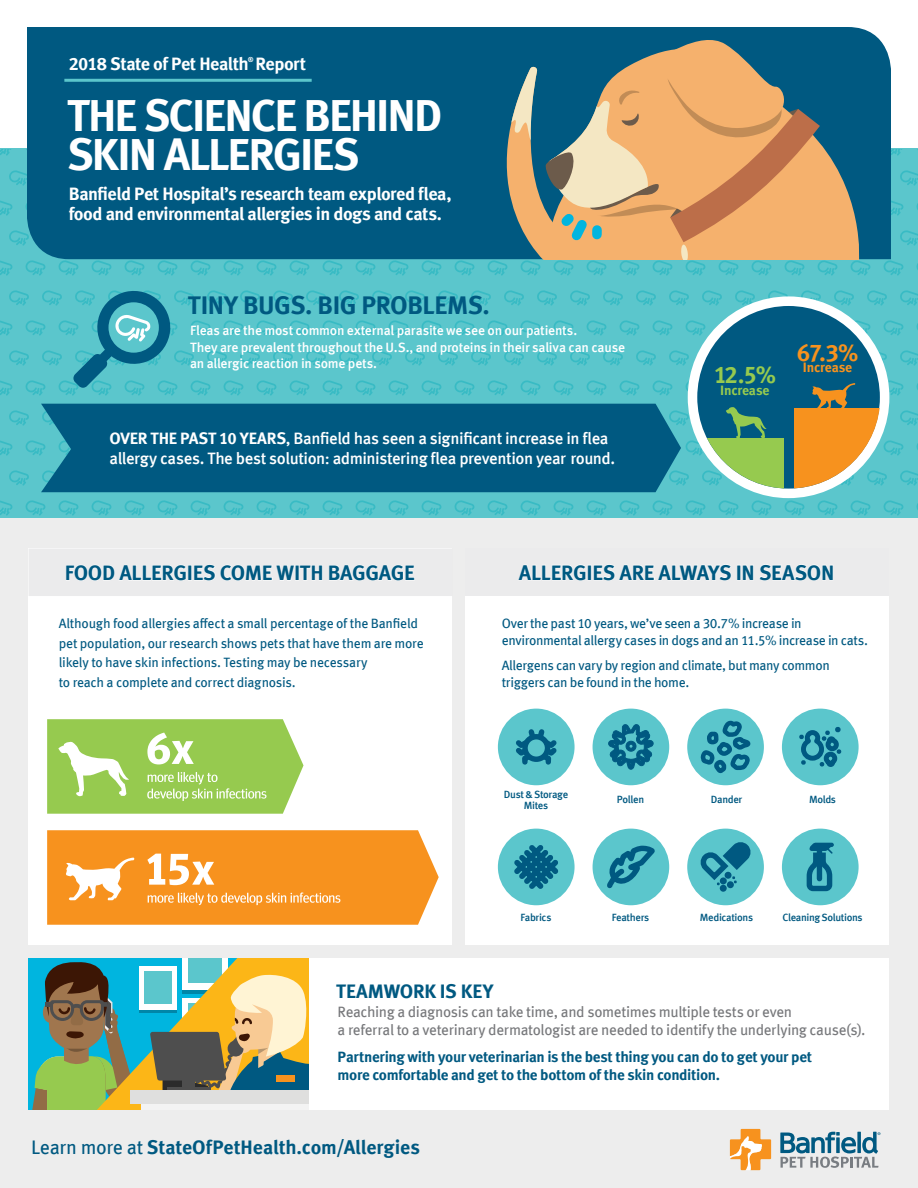
<style>
.page{position:relative;width:918px;height:1188px;background:#fff}
.page>*{position:absolute;margin:0;border:0;box-sizing:border-box;transform-origin:0 0}
.t1{font:700 45px/39.2px "Meta Offc";letter-spacing:-.045em;color:#fff}
.t2{font:700 25.65px "Meta Offc";letter-spacing:-.015em;color:#005981}
.t3{font:700 23.85px "Meta Offc";color:#96ca4f}
.t4{font:700 23.85px "Meta Offc";color:#f7921e}
.t5{font:700 21px "Meta Offc";letter-spacing:-.015em;color:#005981}
.t6{font:700 19.65px "Meta Offc";letter-spacing:-.005em;color:#005981}
.t7{font:700 18px/20.2px "Meta Offc";letter-spacing:-.03em;color:#fff}
.t8{font:500 16.5px/20.2px "Meta Offc";letter-spacing:-.025em;color:#fff}
.t9{font:15px/18px "Meta Offc";letter-spacing:-.025em;color:#77787b}
.t10{font:700 15px/18px "Meta Offc";letter-spacing:-.025em;color:#005981}
.t11{font:700 13.65px "Meta Offc";letter-spacing:-.015em;color:#96ca4f}
.t12{font:700 13.65px "Meta Offc";letter-spacing:-.015em;color:#f7921e}
.t13{font:13.5px/19.5px "Meta Offc";letter-spacing:-.02em;color:#005981}
.t14{font:500 13.5px/16.5px "Meta Offc";letter-spacing:-.015em;color:#fff}
.t15{font:500 10.5px "Meta Offc";letter-spacing:-.035em;color:#005981}
.t16{font:700 7.05px "Meta Offc";color:#fff}
.s1{font-weight:700}
.s2{font-weight:400}
</style>
<div class="page">
<div style="left:0;top:501px;width:918px;height:687px;background:#ededed"></div>
<svg style="left:0;top:149px;width:918px;height:368px;fill:#5bc6cc"></svg>
<div style="left:28px;top:958px;width:861px;height:151px;background:#fff"></div>
<div style="left:28px;top:549px;width:424px;height:396px;background:#fff"></div>
<div style="left:465px;top:549px;width:424px;height:396px;background:#fff"></div>
<svg style="left:73px;top:289px;width:99px;height:99px"></svg>
<div style="left:693px;top:301px;width:192px;height:192px;background:#005981;border-radius:50%"></div>
<div style="left:688px;top:296px;width:201px;height:202px;border:10px solid #fff;border-radius:50%"></div>
<svg style="left:697px;top:438px;width:87px;height:51px;fill:#96ca4f"></svg>
<svg style="left:794px;top:409px;width:86px;height:80px;fill:#f7921e"></svg>
<svg style="left:812px;top:383px;width:44px;height:27px"></svg>
<svg style="left:726px;top:407px;width:41px;height:31px"></svg>
<svg style="left:29px;top:549px;width:423px;height:47px"></svg>
<svg style="left:465px;top:549px;width:424px;height:47px"></svg>
<div style="left:41px;top:404px;width:640px;height:88px;background:#005981"></div>
<div style="left:27px;top:27px;width:864px;height:232px;background:#005981"></div>
<svg style="left:820px;top:61px;width:39px;height:198px;fill:#005981"></svg>
<svg style="left:507px;top:40px;width:313px;height:219px"></svg>
<hr style="left:64px;top:79px;width:248px;height:3px;background:#5bc6cc">
<div style="left:498px;top:709px;width:77px;height:76px;background:#5bc6cc;border-radius:50%"></div>
<svg style="left:516px;top:729px;width:41px;height:36px"></svg>
<div style="left:593px;top:709px;width:76px;height:76px;background:#5bc6cc;border-radius:50%"></div>
<svg style="left:608px;top:724px;width:46px;height:46px"></svg>
<div style="left:687px;top:709px;width:77px;height:76px;background:#5bc6cc;border-radius:50%"></div>
<svg style="left:701px;top:721px;width:49px;height:52px"></svg>
<div style="left:782px;top:709px;width:77px;height:76px;background:#5bc6cc;border-radius:50%"></div>
<svg style="left:799px;top:727px;width:42px;height:40px"></svg>
<div style="left:498px;top:829px;width:77px;height:76px;background:#5bc6cc;border-radius:50%"></div>
<svg style="left:514px;top:845px;width:44px;height:44px"></svg>
<div style="left:593px;top:829px;width:76px;height:76px;background:#5bc6cc;border-radius:50%"></div>
<svg style="left:607px;top:846px;width:48px;height:42px"></svg>
<div style="left:687px;top:829px;width:77px;height:76px;background:#5bc6cc;border-radius:50%"></div>
<div style="left:720px;top:885px;width:7px;height:7px;border:2px solid #005981;border-radius:50%"></div>
<svg style="left:701px;top:842px;width:50px;height:49px"></svg>
<div style="left:782px;top:829px;width:77px;height:76px;background:#5bc6cc;border-radius:50%"></div>
<svg style="left:807px;top:843px;width:27px;height:48px"></svg>
<div style="left:817px;top:849px;width:5px;height:30px;background:#005981"></div>
<svg style="left:47px;top:830px;width:392px;height:95px"></svg>
<svg style="left:47px;top:719px;width:257px;height:95px"></svg>
<svg style="left:28px;top:958px;width:281px;height:151px"></svg>
<svg style="left:730px;top:1129px;width:41px;height:41px"></svg>
<svg style="left:780px;top:1132px;width:100px;height:36px"></svg>
<p class="t7" style="left:69px;top:54px;width:239px">2018 State of Pet Health Report</p>
<p class="t16" style="left:248px;top:56px;width:7px">®</p>
<p class="t1" style="left:67px;top:97px;width:377px">THE SCIENCE BEHIND<br>SKIN ALLERGIES</p>
<p class="t7" style="left:69px;top:184px;width:384px">Banfield Pet Hospital’s research team explored flea, food and environmental allergies in dogs and cats.</p>
<p class="t2" style="left:188px;top:289px;width:304px">TINY BUGS. BIG PROBLEMS.</p>
<p class="t14" style="left:190px;top:323px;width:437px">Fleas are the most common external parasite we see on our patients.<br>They are prevalent throughout the U.S., and proteins in their saliva can cause an allergic reaction in some pets.</p>
<p class="t8" style="left:110px;top:429px;width:507px"><span class="s1">OVER THE PAST 10 YEARS</span>, Banfield has seen a significant increase in flea allergy cases. The best solution: administering flea prevention year round.</p>
<p class="t3" style="left:714px;top:361px;width:64px">12.5%</p>
<p class="t11" style="left:720px;top:382px;width:51px">Increase</p>
<p class="t4" style="left:797px;top:338px;width:63px">67.3%</p>
<p class="t12" style="left:803px;top:359px;width:51px">Increase</p>
<p class="t5" style="left:65px;top:560px;width:351px">FOOD ALLERGIES COME WITH BAGGAGE</p>
<p class="t5" style="left:519px;top:560px;width:317px">ALLERGIES ARE ALWAYS IN SEASON</p>
<p class="t13" style="left:59px;top:614px;width:366px">Although food allergies affect a small percentage of the Banfield pet population, our research shows pets that have them are more likely to have skin infections. Testing may be necessary<br>to reach a complete and correct diagnosis.</p>
<p class="t13" style="left:502px;top:616px;width:368px;line-height:16.5px">Over the past 10 years, we’ve seen a 30.7% increase in environmental allergy cases in dogs and an 11.5% increase in cats.</p>
<p class="t13" style="left:502px;top:658px;width:330px;line-height:16.5px">Allergens can vary by region and climate, but many common triggers can be found in the home.</p>
<p class="t15" style="left:504px;top:789px;width:66px">Dust &amp; Storage</p>
<p class="t15" style="left:617px;top:793px;width:29px">Pollen</p>
<p class="t15" style="left:711px;top:793px;width:33px">Dander</p>
<p class="t15" style="left:809px;top:793px;width:28px">Molds</p>
<p class="t15" style="left:524px;top:799px;width:26px">Mites</p>
<p class="t15" style="left:521px;top:912px;width:32px">Fabrics</p>
<p class="t15" style="left:612px;top:912px;width:39px">Feathers</p>
<p class="t15" style="left:700px;top:912px;width:55px">Medications</p>
<p class="t15" style="left:782px;top:912px;width:82px">Cleaning Solutions</p>
<h3 class="t6" style="left:336px;top:980px;width:159px">TEAMWORK IS KEY</h3>
<p class="t9" style="left:338px;top:1003px;width:529px">Reaching a diagnosis can take time, and sometimes multiple tests or even<br>a referral to a veterinary dermatologist are needed to identify the underlying cause(s).</p>
<h5 class="t10" style="left:338px;top:1049px;width:476px">Partnering with your veterinarian is the best thing you can do to get your pet more comfortable and get to the bottom of the skin condition.</h5>
<p class="t6" style="left:31px;top:1135px;width:390px"><span class="s2">Learn more at</span> StateOfPetHealth.com/Allergies</p>
</div>
